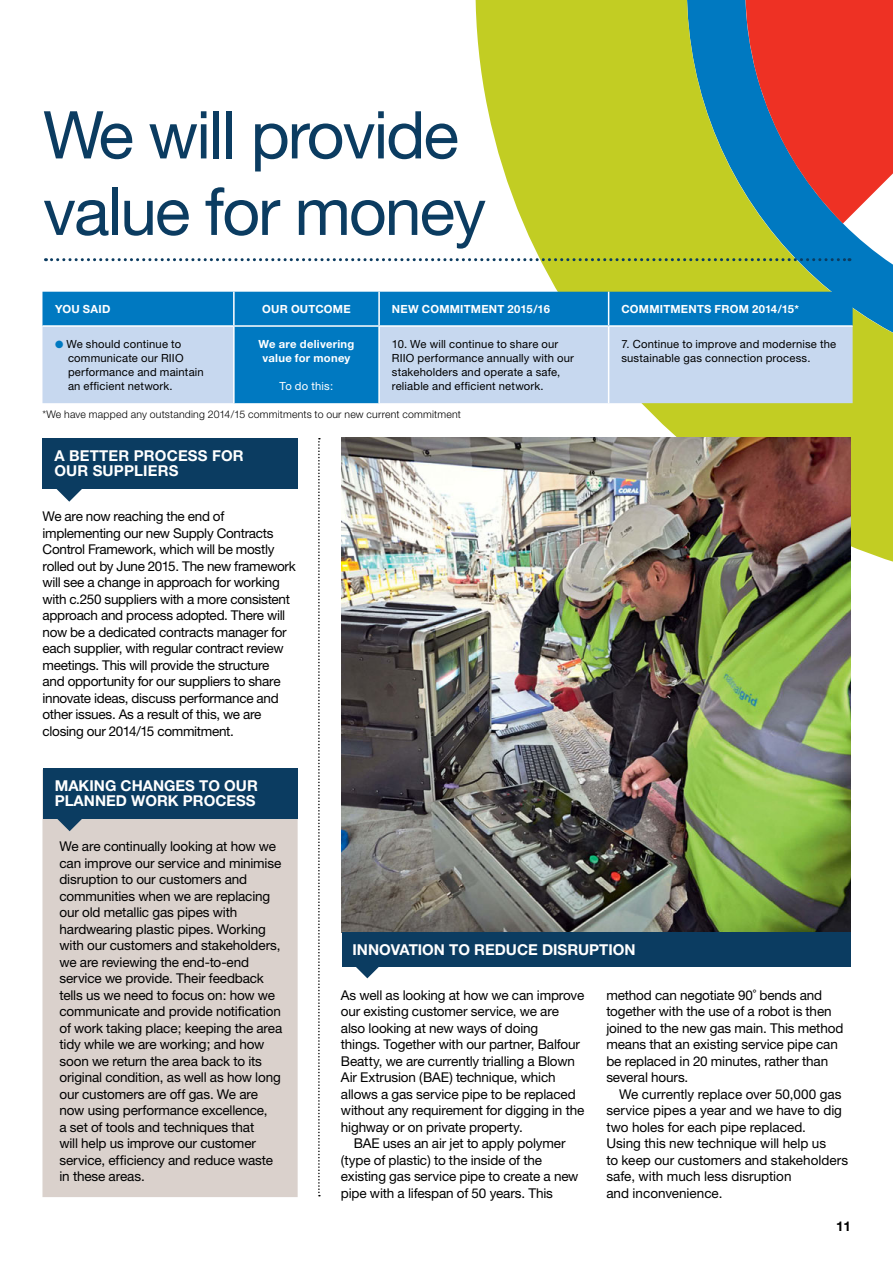
<style>
.page{position:relative;width:893px;height:1263px;background:#fff}
.page>*{position:absolute;margin:0;border:0;box-sizing:border-box;transform-origin:0 0}
.t1{font:66px/76.5px "Helvetica Neue";letter-spacing:-.03em;color:#0b3c61}
.t2{font:700 15px/15px "Helvetica Neue";color:#fff}
.t3{font:13.5px/16.5px "Helvetica Neue";letter-spacing:-.01em;color:#000}
.t4{font:700 13.5px "Helvetica Neue";color:#000}
.t5{font:11.25px/14.2px "Helvetica Neue";letter-spacing:.015em;color:#000}
.t6{font:700 11.25px/14.2px "Helvetica Neue";letter-spacing:.02em;color:#fff;text-align:center}
.t7{font:11.25px "Helvetica Neue";letter-spacing:.01em;color:#fff}
.t8{font:300 10.5px "Helvetica Neue";letter-spacing:.02em;color:#000}
.s1{color:#0079c1}
</style>
<div class="page">
<svg style="left:475px;top:0;width:418px;height:591px;fill:#c2cd23"></svg>
<svg style="left:45px;top:258px;width:805px;height:3px"></svg>
<div style="left:42px;top:292px;width:810px;height:33px;background:#0079c1"></div>
<svg style="left:42px;top:327px;width:810px;height:76px;fill:#c7d8ef"></svg>
<hr style="left:233px;top:292px;width:2px;height:33px;background:#fff">
<hr style="left:378px;top:292px;width:2px;height:33px;background:#fff">
<hr style="left:608px;top:292px;width:1px;height:33px;background:#fff">
<hr style="left:233px;top:327px;width:2px;height:76px;background:#fff">
<hr style="left:379px;top:325px;width:230px;height:2px;background:#fff">
<hr style="left:378px;top:327px;width:2px;height:76px;background:#fff">
<hr style="left:609px;top:325px;width:243px;height:2px;background:#fff">
<hr style="left:608px;top:327px;width:1px;height:76px;background:#fff">
<svg style="left:57px;top:489px;width:25px;height:13px"></svg>
<div style="left:42px;top:438px;width:256px;height:51px;background:#0b3c61"></div>
<svg style="left:318px;top:438px;width:2px;height:758px"></svg>
<div style="left:42px;top:769px;width:256px;height:428px;background:#dad1cc"></div>
<svg style="left:57px;top:819px;width:25px;height:12px"></svg>
<div style="left:43px;top:768px;width:255px;height:51px;background:#0b3c61"></div>
<img style="left:342px;top:438px;width:508px;height:494px">
<svg style="left:355px;top:966px;width:25px;height:12px"></svg>
<div style="left:342px;top:932px;width:508px;height:34px;background:#0b3c61"></div>
<svg style="left:745px;top:0;width:148px;height:224px"></svg>
<h1 class="t1" style="left:43px;top:96px;width:444px">We will provide value for money</h1>
<p class="t6" style="left:55px;top:302px;width:57px">YOU SAID</p>
<p class="t6" style="left:262px;top:302px;width:90px">OUR OUTCOME</p>
<p class="t6" style="left:392px;top:302px;width:160px">NEW COMMITMENT 2015/16</p>
<p class="t6" style="left:621px;top:302px;width:179px">COMMITMENTS FROM 2014/15*</p>
<p class="t5" style="left:68px;top:336px;width:137px;text-indent:-13px"><span class="s1">●</span> We should continue to communicate our RIIO performance and maintain an efficient network.</p>
<p class="t6" style="left:259px;top:336px;width:97px">We are delivering value for money</p>
<p class="t5" style="left:392px;top:336px;width:184px">10. We will continue to share our RIIO performance annually with our stakeholders and operate a safe, reliable and efficient network.</p>
<p class="t5" style="left:621px;top:336px;width:216px">7. Continue to improve and modernise the sustainable gas connection process.</p>
<p class="t7" style="left:280px;top:380px;width:55px">To do this:</p>
<p class="t8" style="left:42px;top:407px;width:420px">*We have mapped any outstanding 2014/15 commitments to our new current commitment</p>
<p class="t2" style="left:54px;top:447px;width:191px">A BETTER PROCESS FOR<br>OUR SUPPLIERS</p>
<p class="t3" style="left:43px;top:508px;width:255px">We are now reaching the end of implementing our new Supply Contracts Control Framework, which will be mostly rolled out by June 2015. The new framework will see a change in approach for working with c.250 suppliers with a more consistent approach and process adopted. There will now be a dedicated contracts manager for each supplier, with regular contract review meetings. This will provide the structure<br>and opportunity for our suppliers to share innovate ideas, discuss performance and other issues. As a result of this, we are closing our 2014/15 commitment.</p>
<p class="t2" style="left:55px;top:778px;width:205px">MAKING CHANGES TO OUR<br>PLANNED WORK PROCESS</p>
<p class="t3" style="left:59px;top:838px;width:224px">We are continually looking at how we can improve our service and minimise disruption to our customers and communities when we are replacing our old metallic gas pipes with hardwearing plastic pipes. Working with our customers and stakeholders, we are reviewing the end-to-end service we provide. Their feedback tells us we need to focus on: how we communicate and provide notification of work taking place; keeping the area tidy while we are working; and how soon we return the area back to its original condition, as well as how long our customers are off gas. We are now using performance excellence,<br>a set of tools and techniques that<br>will help us improve our customer service, efficiency and reduce waste in these areas.</p>
<p class="t2" style="left:352px;top:942px;width:285px">INNOVATION TO REDUCE DISRUPTION</p>
<p class="t3" style="left:341px;top:986px;width:245px">As well as looking at how we can improve our existing customer service, we are also looking at new ways of doing<br>things. Together with our partner, Balfour Beatty, we are currently trialling a Blown Air Extrusion (BAE) technique, which allows a gas service pipe to be replaced without any requirement for digging in the highway or on private property.</p>
<p class="t3" style="left:341px;top:1135px;width:239px;text-indent:13px">BAE uses an air jet to apply polymer (type of plastic) to the inside of the existing gas service pipe to create a new pipe with a lifespan of 50 years. This</p>
<p class="t3" style="left:606px;top:986px;width:238px">method can negotiate 90˚ bends and together with the use of a robot is then joined to the new gas main. This method means that an existing service pipe can be replaced in 20 minutes, rather than several hours.</p>
<p class="t3" style="left:606px;top:1085px;width:243px;text-indent:13px">We currently replace over 50,000 gas service pipes a year and we have to dig two holes for each pipe replaced.<br>Using this new technique will help us<br>to keep our customers and stakeholders safe, with much less disruption<br>and inconvenience.</p>
<p class="t4" style="left:836px;top:1217px;width:17px">11</p>
</div>
